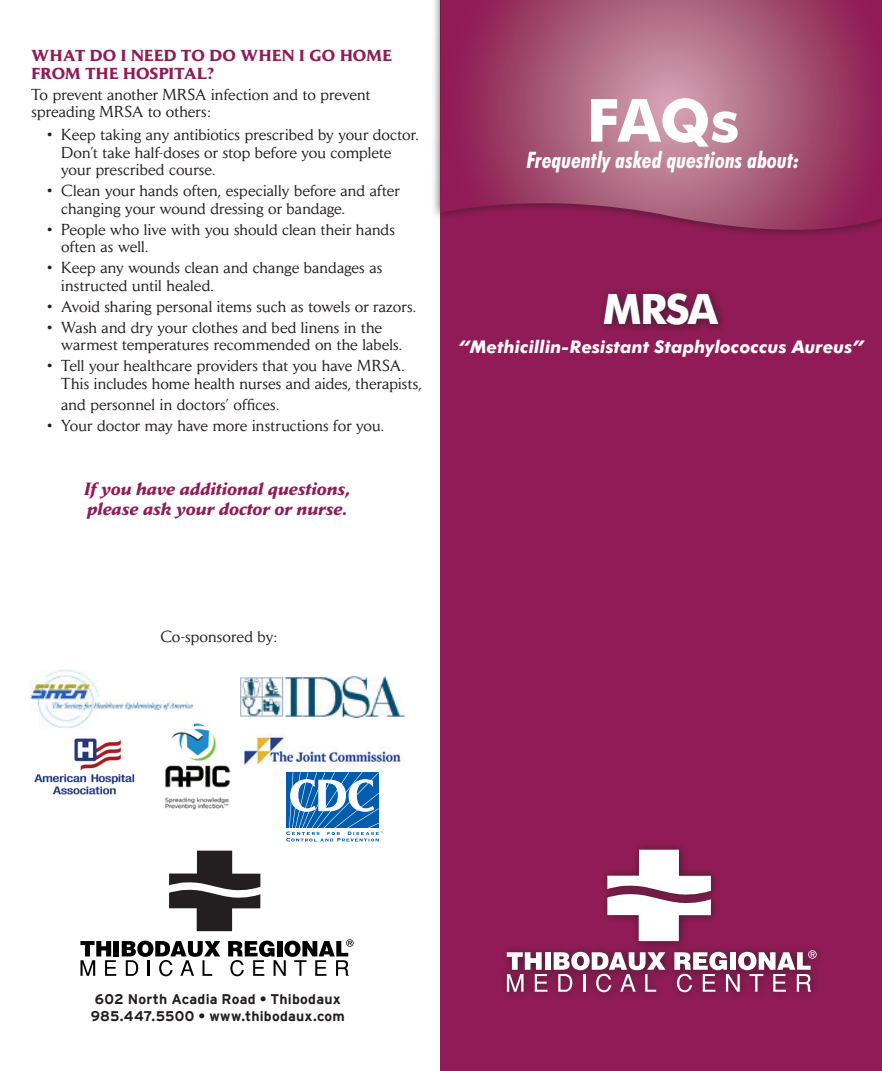
<style>
.page{position:relative;width:882px;height:1071px;background:#fff}
.page>*{position:absolute;margin:0;border:0;box-sizing:border-box;transform-origin:0 0}
.t1{font:700 59.5px "Futura BT";color:#fff}
.t2{font:700 42px "Futura BT";color:#fff}
.t3{font:italic 700 condensed 22.75px "Futura BT";color:#fff}
.t4{font:italic 700 17.5px "Daily News";letter-spacing:.01em;color:#911b56}
.t5{font:italic 700 17.5px "Futura BT";letter-spacing:.005em;color:#fff}
.t6{font:15.75px/17.5px "Daily News";letter-spacing:.01em;color:#231f20}
.t7{font:700 15.75px/17.5px "Daily News";letter-spacing:.02em;color:#911b56}
.t8{font:700 14px "Interstate";letter-spacing:.015em;color:#231f20}
</style>
<div class="page">
<svg style="left:169px;top:851px;width:91px;height:80px"></svg>
<div style="left:114px;top:941px;width:5px;height:15px;background:#000001"></div>
<svg style="left:80px;top:941px;width:36px;height:35px"></svg>
<svg style="left:122px;top:941px;width:98px;height:35px"></svg>
<svg style="left:228px;top:939px;width:126px;height:37px"></svg>
<div style="left:440px;top:0;width:442px;height:1071px;background:#911b56"></div>
<svg style="left:607px;top:850px;width:104px;height:91px"></svg>
<div style="left:545px;top:952px;width:5px;height:18px;background:#fff"></div>
<svg style="left:507px;top:952px;width:40px;height:40px;background:#ae7893"></svg>
<svg style="left:554px;top:952px;width:111px;height:40px"></svg>
<svg style="left:674px;top:950px;width:143px;height:42px"></svg>
<div style="left:430px;top:0;width:452px;height:239px;background:#231f20;opacity:.75"></div>
<svg style="left:440px;top:0;width:442px;height:239px"></svg>
<div style="left:596px;top:285px;width:132px;height:50px;background:#231f20;opacity:.75"></div>
<img style="left:34px;top:738px;width:101px;height:57px">
<img style="left:165px;top:723px;width:66px;height:87px">
<img style="left:242px;top:734px;width:159px;height:32px">
<img style="left:30px;top:669px;width:164px;height:60px">
<img style="left:240px;top:676px;width:164px;height:42px">
<svg style="left:286px;top:772px;width:97px;height:70px"></svg>
<p class="t7" style="left:32px;top:47px;width:362px">WHAT DO I NEED TO DO WHEN I GO HOME<br>FROM THE HOSPITAL?</p>
<p class="t6" style="left:32px;top:86px;width:340px">To prevent another MRSA infection and to prevent spreading MRSA to others:</p>
<p class="t6" style="left:47px;top:126px;width:373px">• Keep taking any antibiotics prescribed by your doctor.</p>
<p class="t6" style="left:61px;top:143px;width:332px">Don’t take half-doses or stop before you complete</p>
<p class="t6" style="left:61px;top:161px;width:156px">your prescribed course.</p>
<p class="t6" style="left:47px;top:182px;width:354px">• Clean your hands often, especially before and after</p>
<p class="t6" style="left:61px;top:199px;width:285px">changing your wound dressing or bandage.</p>
<p class="t6" style="left:47px;top:220px;width:349px">• People who live with you should clean their hands</p>
<p class="t6" style="left:61px;top:238px;width:89px">often as well.</p>
<p class="t6" style="left:47px;top:259px;width:337px">• Keep any wounds clean and change bandages as</p>
<p class="t6" style="left:61px;top:276px;width:154px">instructed until healed.</p>
<p class="t6" style="left:47px;top:297px;width:370px">• Avoid sharing personal items such as towels or razors.</p>
<p class="t6" style="left:47px;top:318px;width:336px">• Wash and dry your clothes and bed linens in the</p>
<p class="t6" style="left:61px;top:336px;width:342px">warmest temperatures recommended on the labels.</p>
<p class="t6" style="left:47px;top:357px;width:359px">• Tell your healthcare providers that you have MRSA.</p>
<p class="t6" style="left:61px;top:374px;width:362px">This includes home health nurses and aides, therapists,</p>
<p class="t6" style="left:61px;top:395px;width:220px">and personnel in doctors’ offices.</p>
<p class="t6" style="left:47px;top:416px;width:338px">• Your doctor may have more instructions for you.</p>
<p class="t4" style="left:84px;top:478px;width:268px">If you have additional questions,</p>
<p class="t4" style="left:87px;top:498px;width:262px">please ask your doctor or nurse.</p>
<p class="t1" style="left:587px;top:84px;width:154px">FAQs</p>
<p class="t3" style="left:527px;top:146px;width:274px">Frequently asked questions about:</p>
<p class="t2" style="left:603px;top:284px;width:117px">MRSA</p>
<p class="t5" style="left:459px;top:337px;width:407px">“Methicillin-Resistant Staphylococcus Aureus”</p>
<p class="t6" style="left:160px;top:628px;width:118px">Co-sponsored by:</p>
<p class="t8" style="left:95px;top:991px;width:247px">602 North Acadia Road • Thibodaux</p>
<p class="t8" style="left:91px;top:1008px;width:256px">985.447.5500 • www.thibodaux.com</p>
</div>
